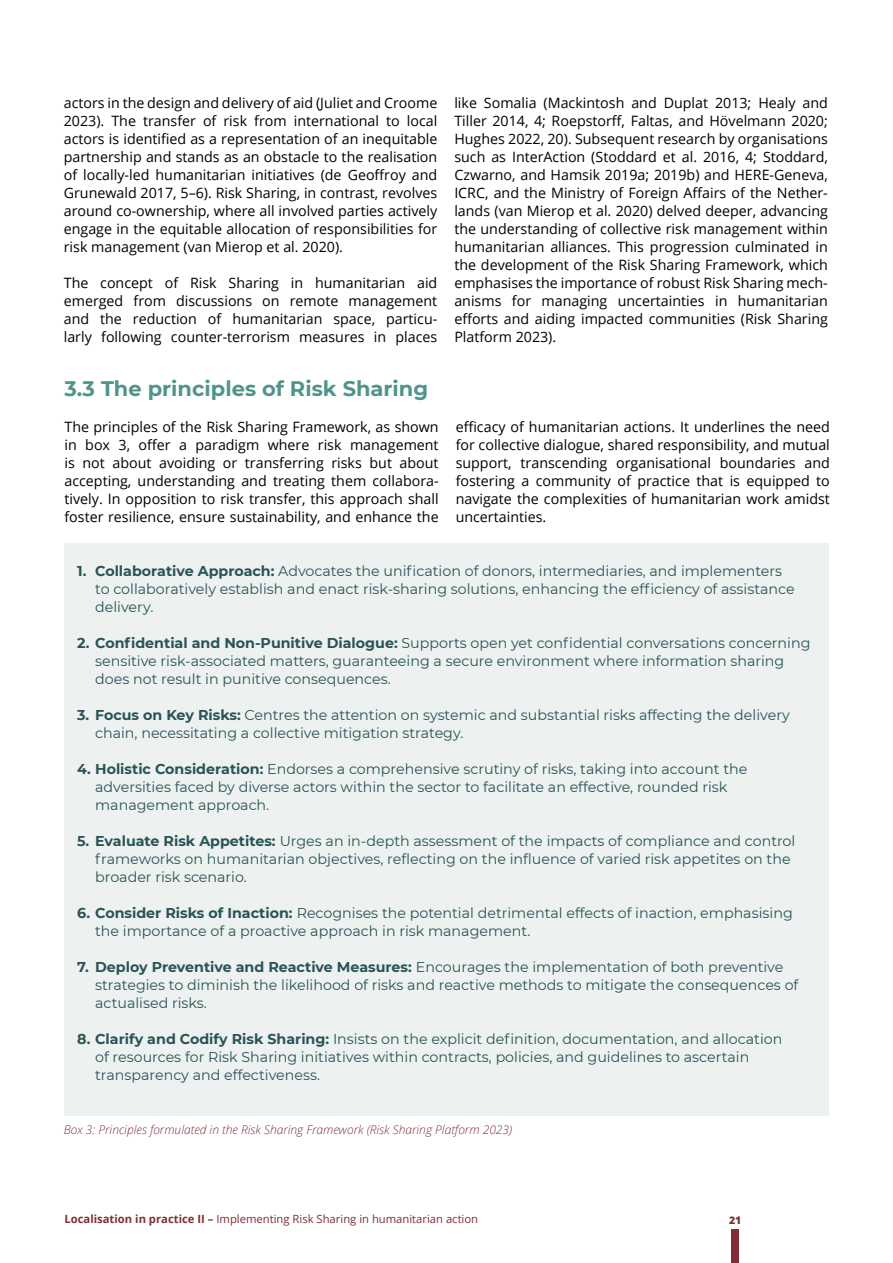
<style>
.page{position:relative;width:893px;height:1263px;background:#fff}
.page>*{position:absolute;margin:0;border:0;box-sizing:border-box;transform-origin:0 0}
.t1{font:700 21px "Montserrat";color:#4f948c}
.t2{font:14.25px/18px "Open Sans";color:#000;text-align:justify}
.t3{font:14.25px/18px "Montserrat";color:#295356}
.t4{font:italic 300 12px "Open Sans";color:#7f2f37}
.t5{font:11.25px "Open Sans";color:#7f2f37}
.t6{font:800 10.5px "Open Sans";color:#7f2f37}
.s1{font-weight:700}
</style>
<div class="page">
<div style="left:731px;top:1229px;width:8px;height:34px;background:#7f2f37"></div>
<div style="left:64px;top:543px;width:765px;height:573px;background:#edf2f1"></div>
<p class="t2" style="left:64px;top:93px;width:375px">actors in the design and delivery of aid (Juliet and Croome 2023). The transfer of risk from international to local actors is identified as a representation of an inequitable partnership and stands as an obstacle to the realisation of locally-led humanitarian initiatives (de Geoffroy and Grunewald 2017, 5–6). Risk Sharing, in contrast, revolves around co-ownership, where all involved parties actively engage in the equitable allocation of responsibilities for risk management (van Mierop et al. 2020).</p>
<p class="t2" style="left:64px;top:273px;width:375px">The concept of Risk Sharing in humanitarian aid emerged from discussions on remote management and the reduction of humanitarian space, particu&shy;larly following counter-terrorism measures in places</p>
<h1 class="t1" style="left:64px;top:373px;width:365px">3.3 The principles of Risk Sharing</h1>
<p class="t2" style="left:454px;top:93px;width:375px">like Somalia (Mackintosh and Duplat 2013; Healy and Tiller 2014, 4; Roepstorff, Faltas, and Hövelmann 2020; Hughes 2022, 20). Subsequent research by organisations such as InterAction (Stoddard et al. 2016, 4; Stoddard, Czwarno, and Hamsik 2019a; 2019b) and HERE-Geneva, ICRC, and the Ministry of Foreign Affairs of the Nether&shy;lands (van Mierop et al. 2020) delved deeper, advancing the understanding of collective risk management within humanitarian alliances. This progression culminated in the development of the Risk Sharing Framework, which emphasises the importance of robust Risk Sharing mech&shy;anisms for managing uncertainties in humanitarian efforts and aiding impacted communities (Risk Sharing Platform 2023).</p>
<p class="t2" style="left:64px;top:417px;width:376px">The principles of the Risk Sharing Framework, as shown in box 3, offer a paradigm where risk management is not about avoiding or transferring risks but about accepting, understanding and treating them collabora&shy;tively. In opposition to risk transfer, this approach shall foster resilience, ensure sustainability, and enhance the</p>
<p class="t2" style="left:456px;top:417px;width:376px">efficacy of humanitarian actions. It underlines the need for collective dialogue, shared responsibility, and mutual support, transcending organisational boundaries and fostering a community of practice that is equipped to navigate the complexities of humanitarian work amidst uncertainties.</p>
<p class="t3" style="left:95px;top:561px;width:701px;text-indent:-18px"><span class="s1">1. Collaborative Approach:</span> Advocates the unification of donors, intermediaries, and implementers to collaboratively establish and enact risk-sharing solutions, enhancing the efficiency of assistance delivery.</p>
<p class="t3" style="left:95px;top:633px;width:717px;text-indent:-18px"><span class="s1">2. Confidential and Non-Punitive Dialogue:</span> Supports open yet confidential conversations concerning sensitive risk-associated matters, guaranteeing a secure environment where information sharing does not result in punitive consequences.</p>
<p class="t3" style="left:95px;top:705px;width:696px;text-indent:-18px"><span class="s1">3. Focus on Key Risks:</span> Centres the attention on systemic and substantial risks affecting the delivery chain, necessitating a collective mitigation strategy.</p>
<p class="t3" style="left:95px;top:759px;width:654px;text-indent:-18px"><span class="s1">4. Holistic Consideration:</span> Endorses a comprehensive scrutiny of risks, taking into account the adversities faced by diverse actors within the sector to facilitate an effective, rounded risk management approach.</p>
<p class="t3" style="left:95px;top:831px;width:702px;text-indent:-18px"><span class="s1">5. Evaluate Risk Appetites:</span> Urges an in-depth assessment of the impacts of compliance and control frameworks on humanitarian objectives, reflecting on the influence of varied risk appetites on the broader risk scenario.</p>
<p class="t3" style="left:95px;top:903px;width:699px;text-indent:-18px"><span class="s1">6. Consider Risks of Inaction:</span> Recognises the potential detrimental effects of inaction, emphasising the importance of a proactive approach in risk management.</p>
<p class="t3" style="left:95px;top:957px;width:705px;text-indent:-18px"><span class="s1">7. Deploy Preventive and Reactive Measures:</span> Encourages the implementation of both preventive strategies to diminish the likelihood of risks and reactive methods to mitigate the consequences of actualised risks.</p>
<p class="t3" style="left:95px;top:1029px;width:689px;text-indent:-18px"><span class="s1">8. Clarify and Codify Risk Sharing:</span> Insists on the explicit definition, documentation, and allocation of resources for Risk Sharing initiatives within contracts, policies, and guidelines to ascertain transparency and effectiveness.</p>
<p class="t4" style="left:64px;top:1121px;width:450px">Box 3: Principles formulated in the Risk Sharing Framework (Risk Sharing Platform 2023)</p>
<p class="t5" style="left:64px;top:1211px;width:415px"><span class="s1">Localisation in practice II –</span> Implementing Risk Sharing in humanitarian action</p>
<p class="t6" style="left:729px;top:1212px;width:14px">21</p>
</div>
